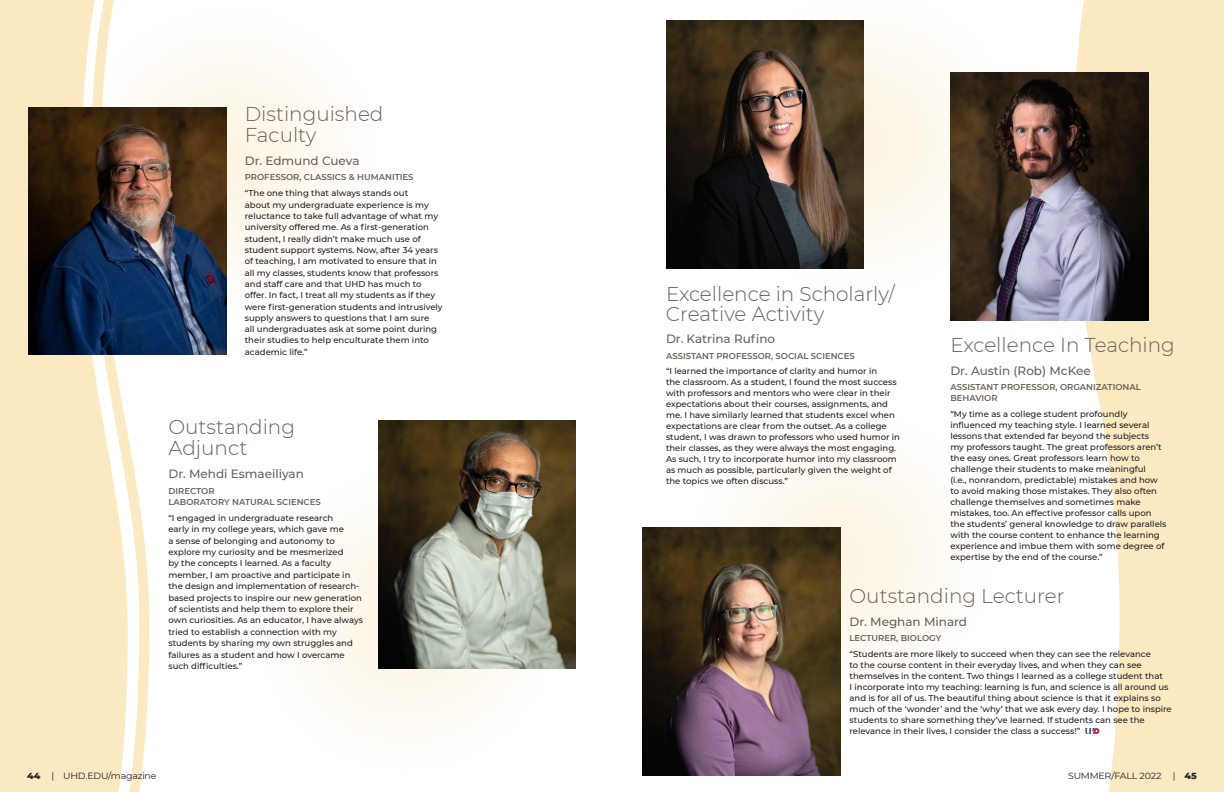
<style>
.page{position:relative;width:1224px;height:792px;background:#fff}
.page>*{position:absolute;margin:0;border:0;box-sizing:border-box;transform-origin:0 0}
.t1{font:300 20px/20px "Montserrat";color:#6a6159}
.t2{font:500 12px "Montserrat";color:#6a6159}
.program_title{font:9px "Montserrat";letter-spacing:-.025em;color:#231f20;scale:1.05 1}
.t3{font:500 8.5px/11px "Montserrat";color:#231f20}
.t4{font:600 8.5px/11px "Montserrat";color:#6a6159}
.s1{font-weight:800}
</style>
<div class="page">
<svg style="left:743px;top:455px;width:201px;height:255px;fill:#fefaf2"></svg>
<svg style="left:709px;top:20px;width:241px;height:249px;fill:#fef9f0"></svg>
<svg style="left:305px;top:523px;width:257px;height:201px;fill:#fefaf3"></svg>
<svg style="left:154px;top:56px;width:176px;height:206px;fill:#fef9f1"></svg>
<svg style="left:1072px;top:0;width:152px;height:792px;fill:#fbe9c2"></svg>
<div style="left:0;top:0;width:84px;height:792px;background:#fbe9c2"></div>
<svg style="left:84px;top:0;width:70px;height:792px"></svg>
<img style="left:950px;top:72px;width:198px;height:248px">
<img style="left:642px;top:527px;width:198px;height:248px">
<img style="left:378px;top:421px;width:198px;height:247px">
<img style="left:666px;top:21px;width:198px;height:247px">
<img style="left:29px;top:107px;width:198px;height:248px">
<svg style="left:1085px;top:728px;width:14px;height:6px"></svg>
<p class="t1" style="left:245px;top:104px;width:140px;line-height:20.3px">Distinguished<br>Faculty</p>
<p class="t2" style="left:245px;top:152px;width:116px">Dr. Edmund Cueva</p>
<p class="t4" style="left:245px;top:171px;width:170px">PROFESSOR, CLASSICS &amp; HUMANITIES</p>
<p class="t3" style="left:245px;top:187px;width:199px;line-height:11.3px">“The one thing that always stands out<br>about my undergraduate experience is my reluctance to take full advantage of what my university offered me. As a first-generation student, I really didn’t make much use of student support systems. Now, after 34 years of teaching, I am motivated to ensure that in all my classes, students know that professors and staff care and that UHD has much to offer. In fact, I treat all my students as if they were first-generation students and intrusively supply answers to questions that I am sure<br>all undergraduates ask at some point during their studies to help enculturate them into academic life.”</p>
<p class="t1" style="left:168px;top:416px;width:128px;line-height:20.4px">Outstanding<br>Adjunct</p>
<p class="t2" style="left:168px;top:465px;width:137px">Dr. Mehdi Esmaeiliyan</p>
<p class="t4" style="left:168px;top:484px;width:154px;line-height:11.4px">DIRECTOR<br>LABORATORY NATURAL SCIENCES</p>
<p class="t3" style="left:168px;top:512px;width:196px;line-height:11.4px">“I engaged in undergraduate research<br>early in my college years, which gave me<br>a sense of belonging and autonomy to explore my curiosity and be mesmerized<br>by the concepts I learned. As a faculty member, I am proactive and participate in the design and implementation of research&shy;based projects to inspire our new generation of scientists and help them to explore their own curiosities. As an educator, I have always tried to establish a connection with my students by sharing my own struggles and failures as a student and how I overcame such difficulties.”</p>
<p class="t1" style="left:666px;top:283px;width:230px">Excellence in Scholarly/<br>Creative Activity</p>
<p class="t2" style="left:666px;top:331px;width:111px">Dr. Katrina Rufino</p>
<p class="t4" style="left:666px;top:350px;width:190px">ASSISTANT PROFESSOR, SOCIAL SCIENCES</p>
<p class="t3" style="left:666px;top:366px;width:236px">“I learned the importance of clarity and humor in<br>the classroom. As a student, I found the most success with professors and mentors who were clear in their expectations about their courses, assignments, and me. I have similarly learned that students excel when expectations are clear from the outset. As a college student, I was drawn to professors who used humor in their classes, as they were always the most engaging.<br>As such, I try to incorporate humor into my classroom as much as possible, particularly given the weight of the topics we often discuss.”</p>
<p class="t1" style="left:950px;top:335px;width:226px">Excellence In Teaching</p>
<p class="t2" style="left:950px;top:362px;width:142px">Dr. Austin (Rob) McKee</p>
<p class="t4" style="left:950px;top:381px;width:192px">ASSISTANT PROFESSOR, ORGANIZATIONAL<br>BEHAVIOR</p>
<p class="t3" style="left:950px;top:408px;width:218px">“My time as a college student profoundly influenced my teaching style. I learned several lessons that extended far beyond the subjects<br>my professors taught. The great professors aren’t the easy ones. Great professors learn how to challenge their students to make meaningful<br>(i.e., nonrandom, predictable) mistakes and how to avoid making those mistakes. They also often challenge themselves and sometimes make mistakes, too. An effective professor calls upon the students’ general knowledge to draw parallels with the course content to enhance the learning experience and imbue them with some degree of expertise by the end of the course.”</p>
<p class="t1" style="left:850px;top:586px;width:217px">Outstanding Lecturer</p>
<p class="t2" style="left:850px;top:613px;width:119px">Dr. Meghan Minard</p>
<p class="t4" style="left:850px;top:633px;width:93px">LECTURER, BIOLOGY</p>
<p class="t3" style="left:850px;top:648px;width:324px">“Students are more likely to succeed when they can see the relevance<br>to the course content in their everyday lives, and when they can see themselves in the content. Two things I learned as a college student that<br>I incorporate into my teaching: learning is fun, and science is all around us and is for all of us. The beautiful thing about science is that it explains so much of the ‘wonder’ and the ‘why’ that we ask every day. I hope to inspire students to share something they’ve learned. If students can see the relevance in their lives, I consider the class a success!”</p>
<p class="program_title" style="left:27px;top:770px;width:125px"><span class="s1">44</span> | UHD.EDU/magazine</p>
<p class="program_title" style="left:1068px;top:770px;width:124px">SUMMER/FALL 2022 | <span class="s1">45</span></p>
</div>
